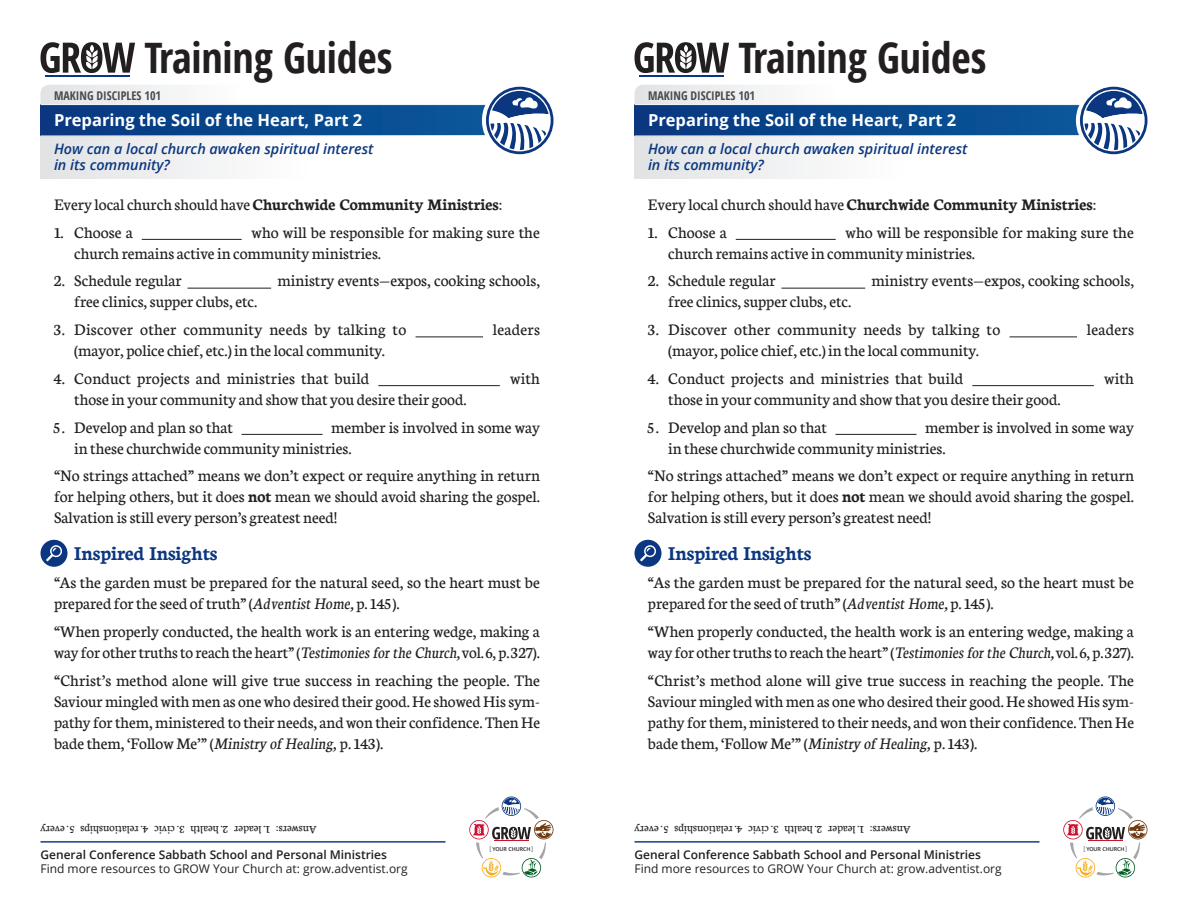
<style>
.page{position:relative;width:1188px;height:918px;background:#fff}
.page>*{position:absolute;margin:0;border:0;box-sizing:border-box;transform-origin:0 0}
.t1{font:700 condensed 42px "Open Sans";letter-spacing:-.005em;color:#231f20}
.t2{font:700 21px "Neuton";color:#0b3780}
.t3{font:17.25px/21px "Neuton";color:#231f20}
.t4{font:700 17.25px "Neuton";color:#231f20}
.t5{font:700 16.5px "Open Sans";color:#fff}
.t6{font:italic 600 14.4px/16.5px "Open Sans";color:#0b3780}
.t7{font:12px "Open Sans";color:#231f20}
.t8{font:12px "Neuton";color:#231f20}
.t9{font:600 12px "Open Sans";color:#231f20}
.t10{font:700 condensed 12px "Open Sans";color:#494a4b}
.t11{font:600 5.4px "Open Sans";letter-spacing:-.01em;color:#231f20}
.s1{font-weight:400}
.s2{font-weight:700}
.s3{font-style:italic}
.s4{font-size:6.45px;color:#808285}
</style>
<div class="page">
<hr style="left:142px;top:239px;width:100px;height:1px;background:#231f20">
<hr style="left:188px;top:288px;width:83px;height:1px;background:#231f20">
<hr style="left:416px;top:337px;width:67px;height:1px;background:#231f20">
<hr style="left:378px;top:385px;width:122px;height:1px;background:#231f20">
<hr style="left:242px;top:434px;width:81px;height:1px;background:#231f20">
<hr style="left:736px;top:239px;width:100px;height:1px;background:#231f20">
<hr style="left:782px;top:288px;width:83px;height:1px;background:#231f20">
<hr style="left:1010px;top:337px;width:67px;height:1px;background:#231f20">
<hr style="left:972px;top:385px;width:122px;height:1px;background:#231f20">
<hr style="left:836px;top:434px;width:81px;height:1px;background:#231f20">
<div style="left:40px;top:540px;width:28px;height:27px;background:#0b3780;border-radius:50%"></div>
<svg style="left:46px;top:545px;width:16px;height:16px"></svg>
<div style="left:634px;top:540px;width:28px;height:27px;background:#0b3780;border-radius:50%"></div>
<svg style="left:640px;top:545px;width:16px;height:16px"></svg>
<svg style="left:40px;top:85px;width:136px;height:19px"></svg>
<svg style="left:634px;top:85px;width:136px;height:19px"></svg>
<div style="left:40px;top:135px;width:270px;height:43px;background:linear-gradient(to right,#e2e3e5,#fefefe)"></div>
<div style="left:634px;top:135px;width:270px;height:43px;background:linear-gradient(to right,#e2e3e5,#fefefe)"></div>
<div style="left:40px;top:105px;width:460px;height:31px;background:linear-gradient(to right,#07377f,#0a589b)"></div>
<div style="left:634px;top:105px;width:460px;height:31px;background:linear-gradient(to right,#07377f,#0a589b)"></div>
<hr style="left:40px;top:135px;width:460px;height:1px;background:#fff">
<hr style="left:634px;top:135px;width:460px;height:1px;background:#fff">
<hr style="left:40px;top:841px;width:406px;height:2px;background:#193e85">
<hr style="left:634px;top:841px;width:406px;height:2px;background:#193e85">
<svg style="left:469px;top:796px;width:84px;height:82px"></svg>
<svg style="left:1063px;top:796px;width:84px;height:82px"></svg>
<hr style="left:45px;top:75px;width:85px;height:1px;background:#0b3780">
<svg style="left:40px;top:42px;width:95px;height:31px"></svg>
<hr style="left:639px;top:75px;width:85px;height:1px;background:#0b3780">
<svg style="left:634px;top:42px;width:95px;height:31px"></svg>
<div style="left:482px;top:83px;width:76px;height:75px;background:#fff;border-radius:50%"></div>
<div style="left:1076px;top:83px;width:76px;height:75px;background:#fff;border-radius:50%"></div>
<svg style="left:486px;top:87px;width:68px;height:67px"></svg>
<svg style="left:1080px;top:87px;width:68px;height:67px"></svg>
<h1 class="t1" style="left:144px;top:28px;width:250px">Training Guides</h1>
<h1 class="t1" style="left:738px;top:28px;width:250px">Training Guides</h1>
<p class="t10" style="left:54px;top:87px;width:109px">MAKING DISCIPLES 101</p>
<p class="t10" style="left:648px;top:87px;width:109px">MAKING DISCIPLES 101</p>
<p class="t5" style="left:54px;top:109px;width:310px">Preparing the Soil of the Heart, Part 2</p>
<p class="t6" style="left:54px;top:140px;width:321px">How can a local church awaken spiritual interest in its community?</p>
<p class="t5" style="left:648px;top:109px;width:310px">Preparing the Soil of the Heart, Part 2</p>
<p class="t6" style="left:648px;top:140px;width:321px">How can a local church awaken spiritual interest in its community?</p>
<p class="t4" style="left:54px;top:193px;width:450px"><span class="s1">Every local church should have</span> Churchwide Community Ministries<span class="s1">:</span></p>
<p class="t3" style="left:54px;top:221px;width:80px">1. Choose a</p>
<p class="t3" style="left:74px;top:221px;width:467px;text-indent:177px">who will be responsible for making sure the church remains active in community ministries.</p>
<p class="t3" style="left:54px;top:270px;width:129px">2. Schedule regular</p>
<p class="t3" style="left:278px;top:270px;width:264px">ministry events—expos, cooking schools,</p>
<p class="t3" style="left:74px;top:291px;width:185px">free clinics, supper clubs, etc.</p>
<p class="t3" style="left:54px;top:318px;width:354px">3. Discover other community needs by talking to</p>
<p class="t3" style="left:493px;top:318px;width:49px">leaders</p>
<p class="t3" style="left:74px;top:339px;width:312px">(mayor, police chief, etc.) in the local community.</p>
<p class="t3" style="left:54px;top:367px;width:317px">4. Conduct projects and ministries that build</p>
<p class="t3" style="left:510px;top:367px;width:31px">with</p>
<p class="t3" style="left:74px;top:388px;width:394px">those in your community and show that you desire their good.</p>
<p class="t3" style="left:54px;top:416px;width:180px">5. Develop and plan so that</p>
<p class="t3" style="left:74px;top:416px;width:467px;text-indent:257px">member is involved in some way in these churchwide community ministries.</p>
<p class="t3" style="left:54px;top:465px;width:488px;text-align:justify">“No strings attached” means we don’t expect or require anything in return for helping others, but it does <span class="s2">not</span> mean we should avoid sharing the gospel.<br>Salvation is still every person’s greatest need!</p>
<p class="t2" style="left:74px;top:540px;width:145px">Inspired Insights</p>
<p class="t3" style="left:54px;top:572px;width:487px">“As the garden must be prepared for the natural seed, so the heart must be prepared for the seed of truth” (<span class="s3">Adventist Home,</span> p. 145).</p>
<p class="t3" style="left:54px;top:620px;width:487px">“When properly conducted, the health work is an entering wedge, making a way for other truths to reach the heart” (<span class="s3">Testimonies for the Church,</span> vol. 6, p. 327).</p>
<p class="t3" style="left:54px;top:669px;width:488px;text-align:justify">“Christ’s method alone will give true success in reaching the people. The Saviour mingled with men as one who desired their good. He showed His sym&shy;pathy for them, ministered to their needs, and won their confidence. Then He bade them, ‘Follow Me’” (<span class="s3">Ministry of Healing,</span> p. 143).</p>
<p class="t4" style="left:648px;top:193px;width:450px"><span class="s1">Every local church should have</span> Churchwide Community Ministries<span class="s1">:</span></p>
<p class="t3" style="left:648px;top:221px;width:80px">1. Choose a</p>
<p class="t3" style="left:668px;top:221px;width:467px;text-indent:177px">who will be responsible for making sure the church remains active in community ministries.</p>
<p class="t3" style="left:648px;top:270px;width:129px">2. Schedule regular</p>
<p class="t3" style="left:872px;top:270px;width:264px">ministry events—expos, cooking schools,</p>
<p class="t3" style="left:668px;top:291px;width:185px">free clinics, supper clubs, etc.</p>
<p class="t3" style="left:648px;top:318px;width:354px">3. Discover other community needs by talking to</p>
<p class="t3" style="left:1087px;top:318px;width:49px">leaders</p>
<p class="t3" style="left:668px;top:339px;width:312px">(mayor, police chief, etc.) in the local community.</p>
<p class="t3" style="left:648px;top:367px;width:317px">4. Conduct projects and ministries that build</p>
<p class="t3" style="left:1104px;top:367px;width:31px">with</p>
<p class="t3" style="left:668px;top:388px;width:394px">those in your community and show that you desire their good.</p>
<p class="t3" style="left:648px;top:416px;width:180px">5. Develop and plan so that</p>
<p class="t3" style="left:668px;top:416px;width:467px;text-indent:257px">member is involved in some way in these churchwide community ministries.</p>
<p class="t3" style="left:648px;top:465px;width:488px;text-align:justify">“No strings attached” means we don’t expect or require anything in return for helping others, but it does <span class="s2">not</span> mean we should avoid sharing the gospel.<br>Salvation is still every person’s greatest need!</p>
<p class="t2" style="left:668px;top:540px;width:145px">Inspired Insights</p>
<p class="t3" style="left:648px;top:572px;width:487px">“As the garden must be prepared for the natural seed, so the heart must be prepared for the seed of truth” (<span class="s3">Adventist Home,</span> p. 145).</p>
<p class="t3" style="left:648px;top:620px;width:487px">“When properly conducted, the health work is an entering wedge, making a way for other truths to reach the heart” (<span class="s3">Testimonies for the Church,</span> vol. 6, p. 327).</p>
<p class="t3" style="left:648px;top:669px;width:488px;text-align:justify">“Christ’s method alone will give true success in reaching the people. The Saviour mingled with men as one who desired their good. He showed His sym&shy;pathy for them, ministered to their needs, and won their confidence. Then He bade them, ‘Follow Me’” (<span class="s3">Ministry of Healing,</span> p. 143).</p>
<p class="t8" style="left:74px;top:837px;width:35px;rotate:-180deg">5. every</p>
<p class="t8" style="left:148px;top:837px;width:70px;rotate:-180deg">4. relationships</p>
<p class="t8" style="left:184px;top:837px;width:32px;rotate:-180deg">3. civic</p>
<p class="t8" style="left:228px;top:837px;width:39px;rotate:-180deg">2. health</p>
<p class="t8" style="left:270px;top:837px;width:37px;rotate:-180deg">1. leader</p>
<p class="t8" style="left:316px;top:837px;width:42px;rotate:-180deg">Answers:</p>
<p class="t8" style="left:668px;top:837px;width:35px;rotate:-180deg">5. every</p>
<p class="t8" style="left:742px;top:837px;width:70px;rotate:-180deg">4. relationships</p>
<p class="t8" style="left:778px;top:837px;width:32px;rotate:-180deg">3. civic</p>
<p class="t8" style="left:822px;top:837px;width:39px;rotate:-180deg">2. health</p>
<p class="t8" style="left:864px;top:837px;width:37px;rotate:-180deg">1. leader</p>
<p class="t8" style="left:910px;top:837px;width:42px;rotate:-180deg">Answers:</p>
<p class="t9" style="left:40px;top:846px;width:348px">General Conference Sabbath School and Personal Ministries</p>
<p class="t7" style="left:40px;top:861px;width:369px">Find more resources to GROW Your Church at: grow.adventist.org</p>
<p class="t11" style="left:489px;top:846px;width:45px"><span class="s4">[</span> YOUR CHURCH<span class="s4">]</span></p>
<p class="t11" style="left:1083px;top:846px;width:45px"><span class="s4">[</span> YOUR CHURCH<span class="s4">]</span></p>
<p class="t9" style="left:634px;top:846px;width:348px">General Conference Sabbath School and Personal Ministries</p>
<p class="t7" style="left:634px;top:861px;width:369px">Find more resources to GROW Your Church at: grow.adventist.org</p>
</div>
